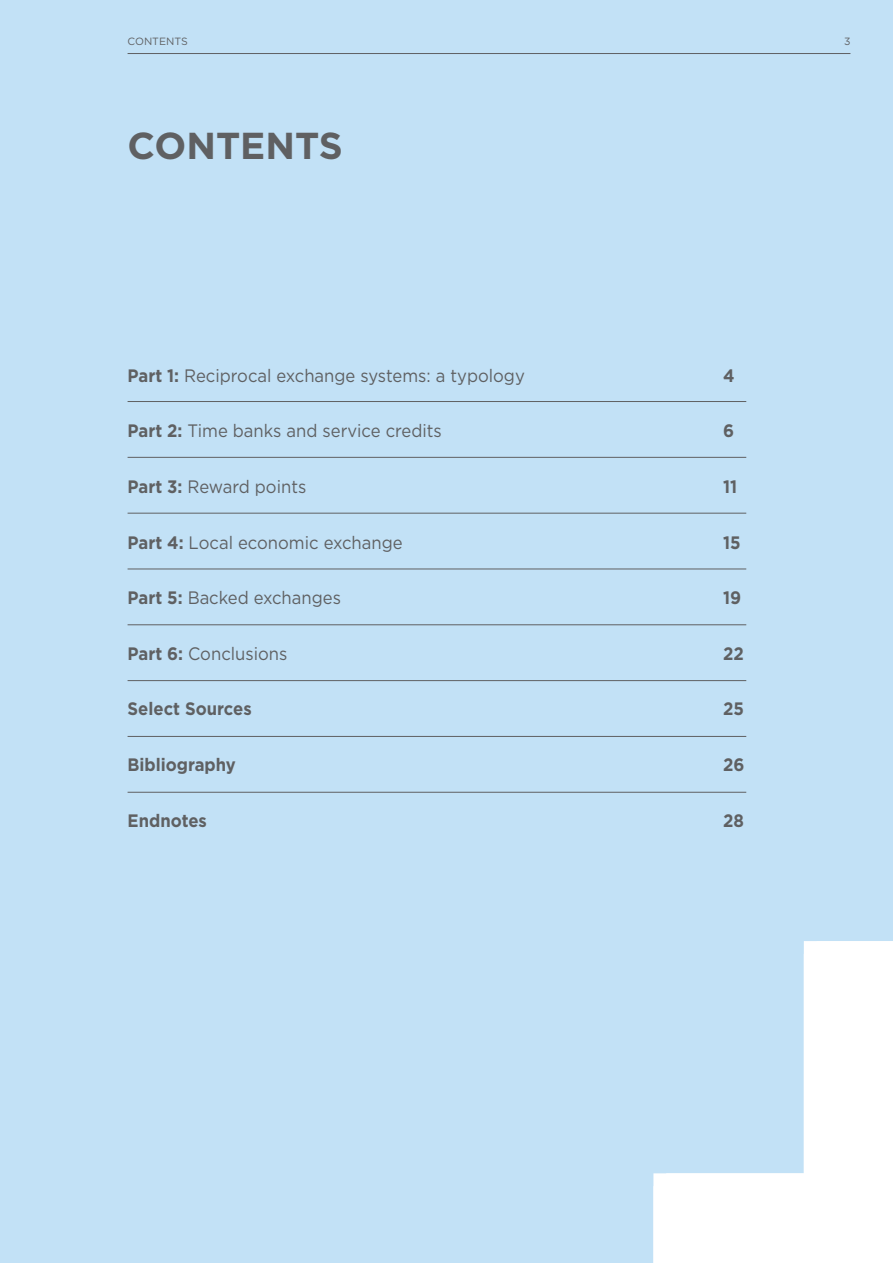
<style>
.page{position:relative;width:893px;height:1263px;background:#c2e1f6}
.page>*{position:absolute;margin:0;border:0;box-sizing:border-box;transform-origin:0 0}
.t1{font:700 37.5px "Gotham HTF";color:#5f6062}
.t2{font:18px "Gotham HTF";color:#5f6062;scale:.93 1}
.t3{font:700 18px "Gotham HTF";color:#5f6062;scale:.93 1}
.t4{font:10.5px "Gotham HTF";color:#5f6062}
.s1{font-weight:700}
</style>
<div class="page">
<hr style="left:128px;top:53px;width:722px;height:1px;background:#5f6062">
<hr style="left:128px;top:401px;width:618px;height:1px;background:#5f6062">
<hr style="left:128px;top:457px;width:618px;height:1px;background:#5f6062">
<hr style="left:128px;top:513px;width:618px;height:1px;background:#5f6062">
<hr style="left:128px;top:736px;width:618px;height:1px;background:#5f6062">
<hr style="left:128px;top:569px;width:618px;height:1px;background:#5f6062">
<hr style="left:128px;top:792px;width:618px;height:1px;background:#5f6062">
<hr style="left:128px;top:624px;width:618px;height:1px;background:#5f6062">
<hr style="left:128px;top:680px;width:618px;height:1px;background:#5f6062">
<svg style="left:653px;top:1173px;width:13px;height:90px"></svg>
<svg style="left:803px;top:941px;width:90px;height:13px"></svg>
<svg style="left:666px;top:954px;width:227px;height:309px;fill:#fff"></svg>
<p class="t4" style="left:128px;top:35px;width:62px">CONTENTS</p>
<p class="t4" style="left:844px;top:35px;width:8px">3</p>
<h1 class="t1" style="left:128px;top:124px;width:217px">CONTENTS</h1>
<p class="t2" style="left:128px;top:365px;width:429px"><span class="s1">Part 1:</span> Reciprocal exchange systems: a typology</p>
<p class="t3" style="left:723px;top:365px;width:14px">4</p>
<p class="t2" style="left:128px;top:421px;width:339px"><span class="s1">Part 2:</span> Time banks and service credits</p>
<p class="t3" style="left:723px;top:421px;width:13px">6</p>
<p class="t2" style="left:128px;top:477px;width:194px"><span class="s1">Part 3:</span> Reward points</p>
<p class="t3" style="left:723px;top:476px;width:17px">11</p>
<p class="t2" style="left:128px;top:532px;width:297px"><span class="s1">Part 4:</span> Local economic exchange</p>
<p class="t3" style="left:723px;top:532px;width:20px">15</p>
<p class="t2" style="left:128px;top:588px;width:231px"><span class="s1">Part 5:</span> Backed exchanges</p>
<p class="t3" style="left:723px;top:587px;width:21px">19</p>
<p class="t2" style="left:128px;top:643px;width:173px"><span class="s1">Part 6:</span> Conclusions</p>
<p class="t3" style="left:723px;top:643px;width:24px">22</p>
<p class="t3" style="left:128px;top:699px;width:135px">Select Sources</p>
<p class="t3" style="left:723px;top:699px;width:24px">25</p>
<p class="t3" style="left:128px;top:754px;width:118px">Bibliography</p>
<p class="t3" style="left:723px;top:754px;width:25px">26</p>
<p class="t3" style="left:128px;top:810px;width:87px">Endnotes</p>
<p class="t3" style="left:723px;top:810px;width:24px">28</p>
</div>
